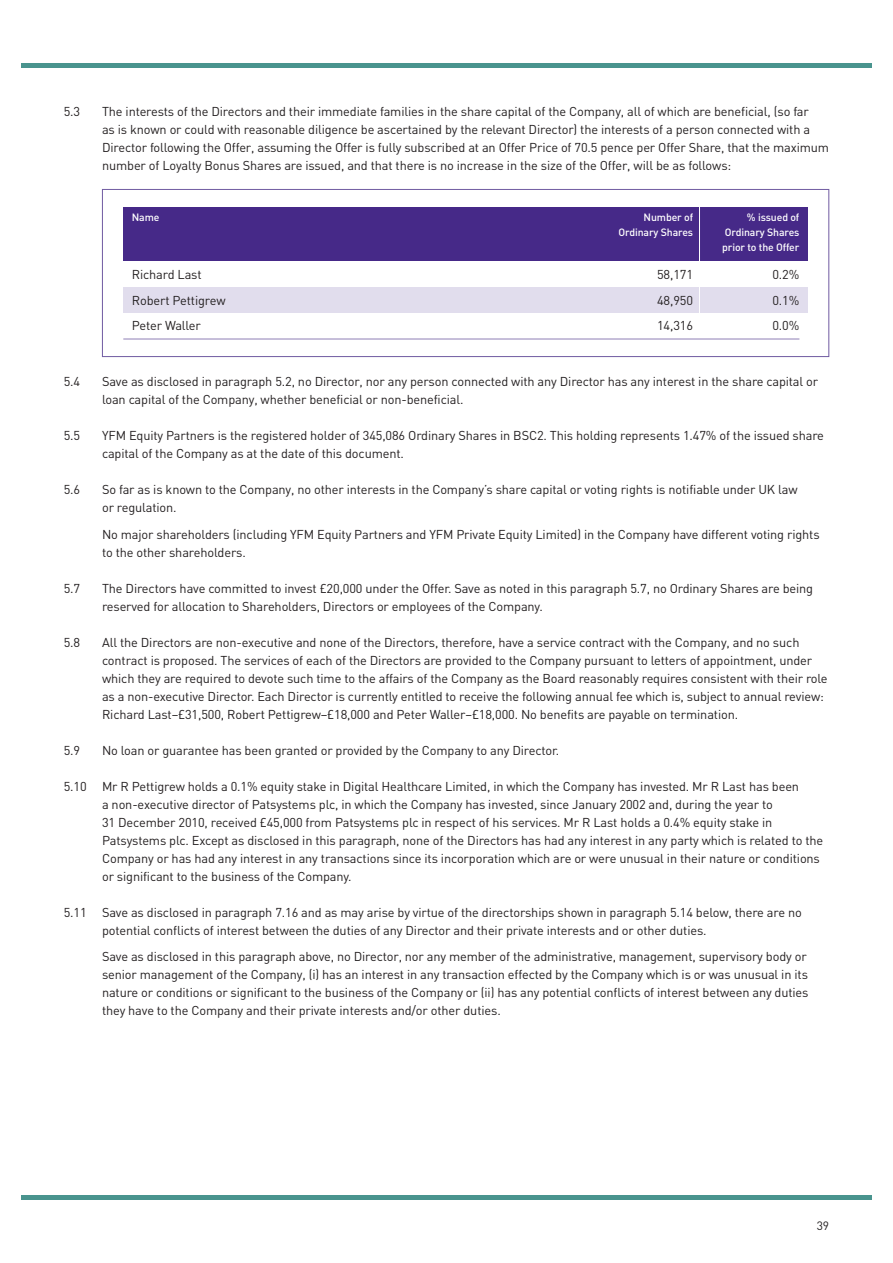
<style>
.page{position:relative;width:893px;height:1263px;background:#fff}
.page>*{position:absolute;margin:0;border:0;box-sizing:border-box;transform-origin:0 0}
.t1{font:12.75px/18px "DIN";letter-spacing:-.01em;color:#231f20}
.t2{font:12px "DIN";color:#231f20}
.t3{font:500 10.5px/15px "DIN";letter-spacing:-.01em;color:#fff}
</style>
<div class="page">
<hr style="left:21px;top:1195px;width:851px;height:4px;background:#49948e">
<hr style="left:21px;top:64px;width:851px;height:4px;background:#49948e">
<div style="left:102px;top:189px;width:727px;height:168px;border:1px solid #705ba1"></div>
<div style="left:123px;top:287px;width:685px;height:26px;background:#e1dded"></div>
<div style="left:123px;top:207px;width:685px;height:53px;background:#462988"></div>
<hr style="left:699px;top:204px;width:1px;height:113px;background:#fff">
<hr style="left:123px;top:339px;width:676px;height:1px;background:#8f7eb6">
<p class="t1" style="left:64px;top:104px;width:18px">5.3</p>
<p class="t1" style="left:102px;top:104px;width:728px">The interests of the Directors and their immediate families in the share capital of the Company, all of which are beneficial, (so far<br>as is known or could with reasonable diligence be ascertained by the relevant Director) the interests of a person connected with a Director following the Offer, assuming the Offer is fully subscribed at an Offer Price of 70.5 pence per Offer Share, that the maximum number of Loyalty Bonus Shares are issued, and that there is no increase in the size of the Offer, will be as follows:</p>
<p class="t3" style="left:132px;top:210px;width:29px">Name</p>
<p class="t3" style="left:644px;top:210px;width:51px">Number of</p>
<p class="t3" style="left:747px;top:210px;width:54px">% issued of</p>
<p class="t3" style="left:619px;top:225px;width:76px">Ordinary Shares</p>
<p class="t3" style="left:722px;top:225px;width:79px">Ordinary Shares prior to the Offer</p>
<p class="t1" style="left:132px;top:267px;width:71px">Richard Last</p>
<p class="t1" style="left:657px;top:267px;width:38px">58,171</p>
<p class="t1" style="left:772px;top:267px;width:28px">0.2%</p>
<p class="t1" style="left:132px;top:292px;width:95px">Robert Pettigrew</p>
<p class="t1" style="left:657px;top:292px;width:38px">48,950</p>
<p class="t1" style="left:772px;top:292px;width:28px">0.1%</p>
<p class="t1" style="left:132px;top:318px;width:71px">Peter Waller</p>
<p class="t1" style="left:657px;top:318px;width:38px">14,316</p>
<p class="t1" style="left:772px;top:318px;width:28px">0.0%</p>
<p class="t1" style="left:64px;top:374px;width:18px">5.4</p>
<p class="t1" style="left:102px;top:374px;width:718px">Save as disclosed in paragraph 5.2, no Director, nor any person connected with any Director has any interest in the share capital or loan capital of the Company, whether beneficial or non-beneficial.</p>
<p class="t1" style="left:64px;top:428px;width:18px">5.5</p>
<p class="t1" style="left:102px;top:428px;width:723px">YFM Equity Partners is the registered holder of 345,086 Ordinary Shares in BSC2. This holding represents 1.47% of the issued share capital of the Company as at the date of this document.</p>
<p class="t1" style="left:64px;top:482px;width:18px">5.6</p>
<p class="t1" style="left:102px;top:482px;width:697px">So far as is known to the Company, no other interests in the Company’s share capital or voting rights is notifiable under UK law or regulation.</p>
<p class="t1" style="left:102px;top:526px;width:719px">No major shareholders (including YFM Equity Partners and YFM Private Equity Limited) in the Company have different voting rights to the other shareholders.</p>
<p class="t1" style="left:64px;top:580px;width:18px">5.7</p>
<p class="t1" style="left:102px;top:580px;width:713px">The Directors have committed to invest £20,000 under the Offer. Save as noted in this paragraph 5.7, no Ordinary Shares are being reserved for allocation to Shareholders, Directors or employees of the Company.</p>
<p class="t1" style="left:64px;top:634px;width:18px">5.8</p>
<p class="t1" style="left:102px;top:634px;width:727px">All the Directors are non-executive and none of the Directors, therefore, have a service contract with the Company, and no such contract is proposed. The services of each of the Directors are provided to the Company pursuant to letters of appointment, under which they are required to devote such time to the affairs of the Company as the Board reasonably requires consistent with their role as a non-executive Director. Each Director is currently entitled to receive the following annual fee which is, subject to annual review:<br>Richard Last–£31,500, Robert Pettigrew–£18,000 and Peter Waller–£18,000. No benefits are payable on termination.</p>
<p class="t1" style="left:64px;top:742px;width:18px">5.9</p>
<p class="t1" style="left:102px;top:742px;width:459px">No loan or guarantee has been granted or provided by the Company to any Director.</p>
<p class="t1" style="left:102px;top:778px;width:723px;text-indent:-38px">5.10 Mr R Pettigrew holds a 0.1% equity stake in Digital Healthcare Limited, in which the Company has invested. Mr R Last has been<br>a non-executive director of Patsystems plc, in which the Company has invested, since January 2002 and, during the year to<br>31 December 2010, received £45,000 from Patsystems plc in respect of his services. Mr R Last holds a 0.4% equity stake in Patsystems plc. Except as disclosed in this paragraph, none of the Directors has had any interest in any party which is related to the Company or has had any interest in any transactions since its incorporation which are or were unusual in their nature or conditions or significant to the business of the Company.</p>
<p class="t1" style="left:102px;top:904px;width:701px;text-indent:-38px">5.11 Save as disclosed in paragraph 7.16 and as may arise by virtue of the directorships shown in paragraph 5.14 below, there are no potential conflicts of interest between the duties of any Director and their private interests and or other duties.</p>
<p class="t1" style="left:102px;top:949px;width:708px">Save as disclosed in this paragraph above, no Director, nor any member of the administrative, management, supervisory body or senior management of the Company, (i) has an interest in any transaction effected by the Company which is or was unusual in its nature or conditions or significant to the business of the Company or (ii) has any potential conflicts of interest between any duties they have to the Company and their private interests and/or other duties.</p>
<p class="t2" style="left:817px;top:1221px;width:14px">39</p>
</div>
